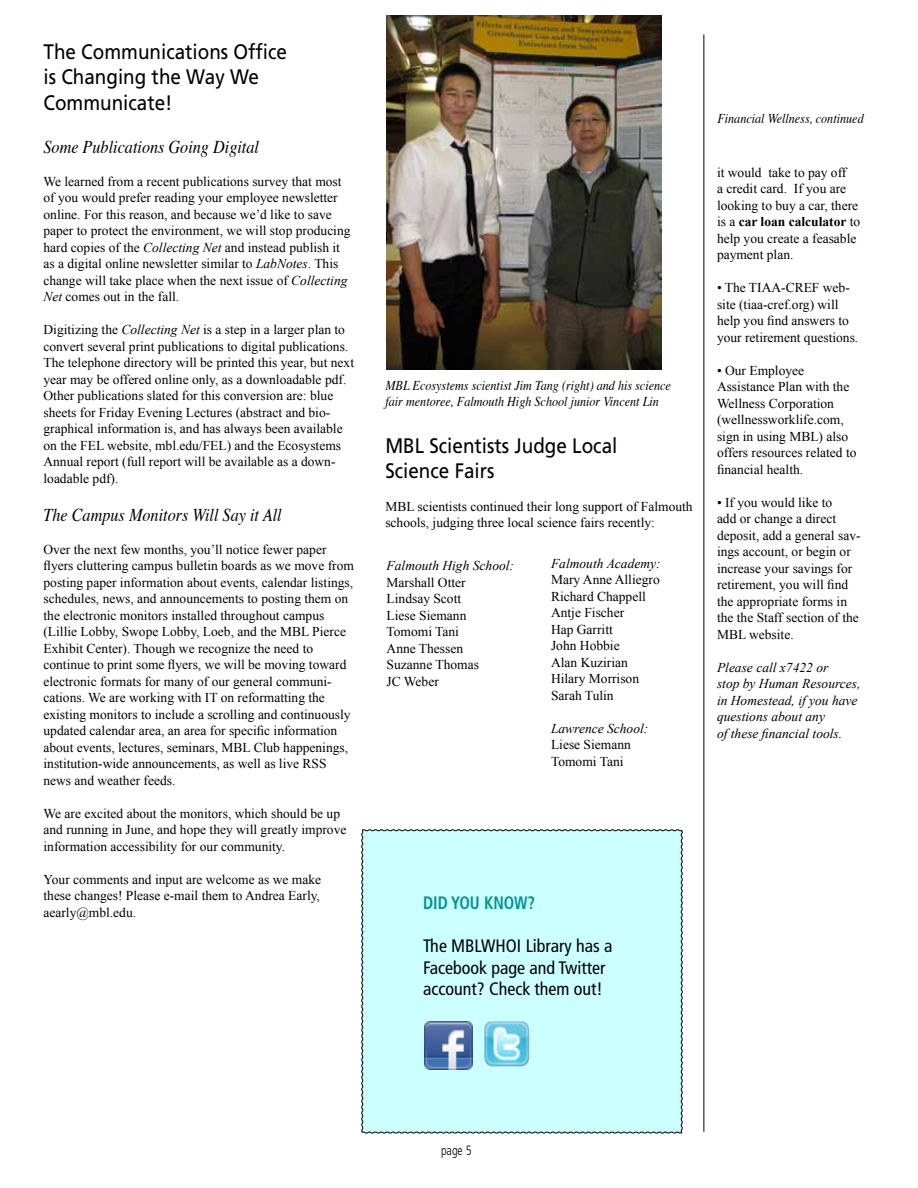
<style>
.page{position:relative;width:918px;height:1188px;background:#fff}
.page>*{position:absolute;margin:0;border:0;box-sizing:border-box;transform-origin:0 0}
.t1{font:21px/25.2px "Frutiger";color:#000;scale:.9 1}
.t2{font:condensed 18px/21.6px "Frutiger";color:#000}
.t3{font:italic 18px "Times";color:#000;scale:.9 1}
.t4{font:700 condensed 18px "Frutiger";color:#00958f;scale:.9 1}
.t5{font:13.5px/16.5px "Times New Roman";color:#000}
.t6{font:italic 13.5px/16.5px "Times New Roman";color:#000}
.t7{font:italic 13.5px/16.2px "Times";color:#000;scale:.9 1}
.t8{font:300 condensed 13.5px "Frutiger";color:#000;scale:.9 1}
.s1{font-style:italic}
.s2{font-weight:700}
</style>
<div class="page">
<div style="left:361px;top:829px;width:322px;height:305px;background:#cff"></div>
<img style="left:386px;top:15px;width:276px;height:355px">
<img style="left:424px;top:1022px;width:48px;height:48px">
<img style="left:483px;top:1020px;width:48px;height:48px">
<hr style="left:704px;top:34px;width:1px;height:1098px;background:#000">
<h1 class="t1" style="left:44px;top:39px;width:272px">The Communications Office is Changing the Way We<br>Communicate!</h1>
<h2 class="t3" style="left:44px;top:131px;width:241px">Some Publications Going Digital</h2>
<p class="t5" style="left:44px;top:173px;width:309px">We learned from a recent publications survey that most of you would prefer reading your employee newsletter online. For this reason, and because we’d like to save paper to protect the environment, we will stop producing hard copies of the <span class="s1">Collecting Net</span> and instead publish it as a digital online newsletter similar to <span class="s1">LabNotes</span>. This change will take place when the next issue of <span class="s1">Collecting Net</span> comes out in the fall.</p>
<p class="t5" style="left:44px;top:321px;width:312px">Digitizing the <span class="s1">Collecting Net</span> is a step in a larger plan to convert several print publications to digital publications.<br>The telephone directory will be printed this year, but next year may be offered online only, as a downloadable pdf.<br>Other publications slated for this conversion are: blue sheets for Friday Evening Lectures (abstract and bio&shy;graphical information is, and has always been available on the FEL website, mbl.edu/FEL) and the Ecosystems Annual report (full report will be available as a down&shy;loadable pdf).</p>
<h2 class="t3" style="left:44px;top:499px;width:266px">The Campus Monitors Will Say it All</h2>
<p class="t5" style="left:44px;top:541px;width:312px">Over the next few months, you’ll notice fewer paper flyers cluttering campus bulletin boards as we move from posting paper information about events, calendar listings, schedules, news, and announcements to posting them on the electronic monitors installed throughout campus (Lillie Lobby, Swope Lobby, Loeb, and the MBL Pierce Exhibit Center). Though we recognize the need to continue to print some flyers, we will be moving toward electronic formats for many of our general communi&shy;cations. We are working with IT on reformatting the existing monitors to include a scrolling and continuously updated calendar area, an area for specific information about events, lectures, seminars, MBL Club happenings, institution-wide announcements, as well as live RSS news and weather feeds.</p>
<p class="t5" style="left:44px;top:805px;width:304px">We are excited about the monitors, which should be up and running in June, and hope they will greatly improve information accessibility for our community.</p>
<p class="t5" style="left:44px;top:871px;width:279px;text-align:justify">Your comments and input are welcome as we make these changes! Please e-mail them to Andrea Early, aearly@mbl.edu.</p>
<p class="t7" style="left:386px;top:376px;width:319px">MBL Ecosystems scientist Jim Tang (right) and his science fair mentoree, Falmouth High School junior Vincent Lin</p>
<h1 class="t1" style="left:385px;top:433px;width:259px">MBL Scientists Judge Local<br>Science Fairs</h1>
<p class="t5" style="left:385px;top:498px;width:309px">MBL scientists continued their long support of Falmouth schools, judging three local science fairs recently:</p>
<p class="t6" style="left:387px;top:557px;width:129px">Falmouth High School:</p>
<p class="t5" style="left:387px;top:574px;width:94px">Marshall Otter<br>Lindsay Scott<br>Liese Siemann<br>Tomomi Tani<br>Anne Thessen<br>Suzanne Thomas<br>JC Weber</p>
<p class="t6" style="left:551px;top:555px;width:111px">Falmouth Academy:</p>
<p class="t5" style="left:551px;top:571px;width:110px">Mary Anne Alliegro<br>Richard Chappell<br>Antje Fischer<br>Hap Garritt<br>John Hobbie<br>Alan Kuzirian<br>Hilary Morrison<br>Sarah Tulin</p>
<p class="t6" style="left:551px;top:720px;width:99px">Lawrence School:</p>
<p class="t5" style="left:551px;top:736px;width:81px">Liese Siemann<br>Tomomi Tani</p>
<p class="t7" style="left:717px;top:109px;width:164px">Financial Wellness, continued</p>
<p class="t5" style="left:717px;top:164px;width:145px">it would take to pay off<br>a credit card. If you are looking to buy a car, there is a <span class="s2">car loan calculator</span> to help you create a feasable payment plan.</p>
<p class="t5" style="left:717px;top:279px;width:143px">• The TIAA-CREF web&shy;site (tiaa-cref.org) will help you find answers to your retirement questions.</p>
<p class="t5" style="left:717px;top:362px;width:141px">• Our Employee<br>Assistance Plan with the<br>Wellness Corporation (wellnessworklife.com, sign in using MBL) also offers resources related to financial health.</p>
<p class="t5" style="left:717px;top:494px;width:145px">• If you would like to<br>add or change a direct deposit, add a general sav&shy;ings account, or begin or increase your savings for retirement, you will find the appropriate forms in the the Staff section of the<br>MBL website.</p>
<p class="t6" style="left:717px;top:659px;width:145px">Please call x7422 or<br>stop by Human Resources, in Homestead, if you have questions about any<br>of these financial tools.</p>
<h2 class="t4" style="left:423px;top:892px;width:126px">DID YOU KNOW?</h2>
<h2 class="t2" style="left:423px;top:935px;width:191px">The MBLWHOI Library has a<br>Facebook page and Twitter account? Check them out!</h2>
<p class="t8" style="left:441px;top:1142px;width:35px">page 5</p>
</div>
